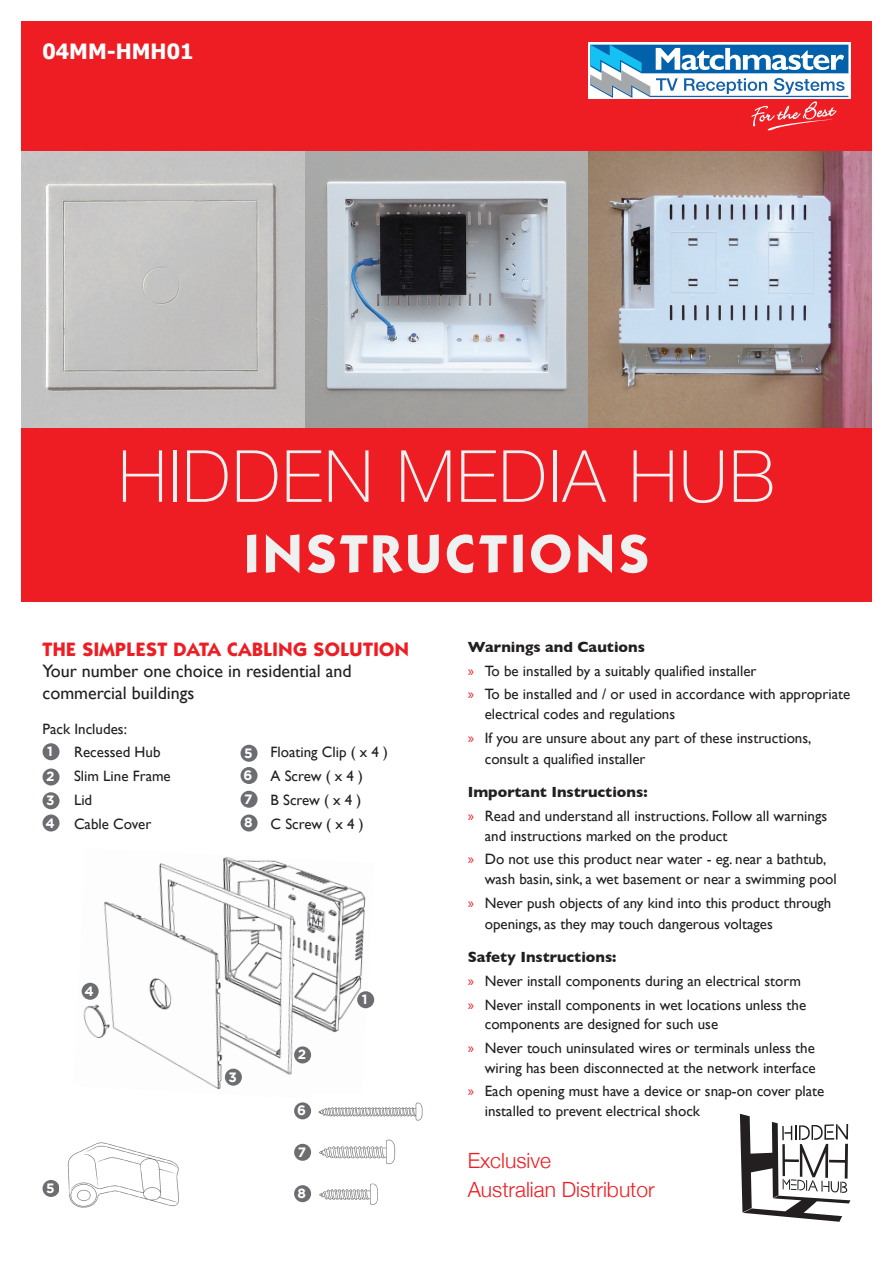
<style>
.page{position:relative;width:893px;height:1263px;background:#fff}
.page>*{position:absolute;margin:0;border:0;box-sizing:border-box;transform-origin:0 0}
.t1{font:100 72px "Helvetica Neue";letter-spacing:.025em;color:#eff0f0}
.t2{font:700 54px "ITC Kabel Std";letter-spacing:.075em;color:#eff0f0}
.t3{font:300 21px/28.5px "Helvetica Neue";color:#ee1d23}
.t4{font:700 21px "Tahoma";color:#fff}
.t5{font:700 19.5px "ITC Kabel Std";letter-spacing:.025em;color:#ee1d23}
.t6{font:18px/21.6px "Gill Sans";color:#231f20}
.t7{font:15px/23.7px "Gill Sans";color:#231f20}
.t8{font:700 13.5px "Gotham";color:#fff}
.s1{font-family:"Gotham";font-weight:700;font-size:13.5px;color:#fff}
.s2{font-weight:700}
.s3{font-family:"Myriad Pro";color:#ee1d23}
</style>
<div class="page">
<div style="left:43px;top:743px;width:17px;height:17px;background:#6c6d70;border-radius:50%"></div>
<div style="left:241px;top:745px;width:17px;height:17px;background:#6c6d70;border-radius:50%"></div>
<div style="left:43px;top:768px;width:17px;height:17px;background:#6c6d70;border-radius:50%"></div>
<div style="left:241px;top:767px;width:17px;height:17px;background:#6c6d70;border-radius:50%"></div>
<div style="left:43px;top:792px;width:17px;height:17px;background:#6c6d70;border-radius:50%"></div>
<div style="left:241px;top:791px;width:17px;height:17px;background:#6c6d70;border-radius:50%"></div>
<div style="left:43px;top:814px;width:17px;height:17px;background:#6c6d70;border-radius:50%"></div>
<div style="left:241px;top:814px;width:17px;height:17px;background:#6c6d70;border-radius:50%"></div>
<div style="left:21px;top:21px;width:851px;height:131px;background:#ee1d23"></div>
<div style="left:21px;top:428px;width:851px;height:174px;background:#ee1d23"></div>
<svg style="left:588px;top:43px;width:262px;height:56px"></svg>
<svg style="left:590px;top:45px;width:258px;height:85px"></svg>
<img style="left:21px;top:152px;width:851px;height:276px">
<svg style="left:740px;top:1114px;width:110px;height:108px"></svg>
<img style="left:81px;top:857px;width:293px;height:233px">
<div style="left:357px;top:991px;width:17px;height:17px;background:#6c6d70;border-radius:50%"></div>
<div style="left:294px;top:1046px;width:17px;height:17px;background:#6c6d70;border-radius:50%"></div>
<div style="left:225px;top:1069px;width:17px;height:17px;background:#6c6d70;border-radius:50%"></div>
<div style="left:82px;top:983px;width:17px;height:17px;background:#6c6d70;border-radius:50%"></div>
<div style="left:43px;top:1180px;width:17px;height:17px;background:#6c6d70;border-radius:50%"></div>
<img style="left:67px;top:1142px;width:112px;height:66px">
<img style="left:311px;top:1102px;width:112px;height:103px">
<div style="left:294px;top:1102px;width:17px;height:17px;background:#6c6d70;border-radius:50%"></div>
<div style="left:294px;top:1144px;width:17px;height:17px;background:#6c6d70;border-radius:50%"></div>
<div style="left:294px;top:1185px;width:17px;height:17px;background:#6c6d70;border-radius:50%"></div>
<h3 class="t4" style="left:43px;top:36px;width:152px">04MM-HMH01</h3>
<h1 class="t1" style="left:118px;top:422px;width:658px">HIDDEN MEDIA HUB</h1>
<h2 class="t2" style="left:244px;top:521px;width:406px">INSTRUCTIONS</h2>
<h3 class="t5" style="left:43px;top:637px;width:368px">THE SIMPLEST DATA CABLING SOLUTION</h3>
<p class="t6" style="left:43px;top:661px;width:311px">Your number one choice in residential and commercial buildings</p>
<p class="t7" style="left:43px;top:716px;width:86px">Pack Includes:</p>
<p class="t8" style="left:47px;top:743px;width:7px">1</p>
<p class="t7" style="left:74px;top:740px;width:88px">Recessed Hub</p>
<p class="t7" style="left:244px;top:740px;width:145px"><span class="s1">5</span> Floating Clip ( x 4 )</p>
<p class="t8" style="left:46px;top:769px;width:10px">2</p>
<p class="t7" style="left:74px;top:764px;width:98px">Slim Line Frame</p>
<p class="t7" style="left:244px;top:764px;width:121px"><span class="s1">6</span> A Screw ( x 4 )</p>
<p class="t8" style="left:46px;top:792px;width:10px">3</p>
<p class="t7" style="left:74px;top:788px;width:20px">Lid</p>
<p class="t7" style="left:244px;top:788px;width:119px"><span class="s1">7</span> B Screw ( x 4 )</p>
<p class="t8" style="left:45px;top:815px;width:11px">4</p>
<p class="t7" style="left:74px;top:811px;width:79px">Cable Cover</p>
<p class="t7" style="left:244px;top:811px;width:121px"><span class="s1">8</span> C Screw ( x 4 )</p>
<p class="t8" style="left:84px;top:983px;width:11px">4</p>
<p class="t8" style="left:46px;top:1180px;width:10px">5</p>
<p class="t8" style="left:228px;top:1069px;width:10px">3</p>
<p class="t8" style="left:298px;top:1047px;width:10px">2</p>
<p class="t8" style="left:297px;top:1103px;width:10px">6</p>
<p class="t8" style="left:298px;top:1144px;width:10px">7</p>
<p class="t8" style="left:298px;top:1185px;width:10px">8</p>
<p class="t8" style="left:362px;top:991px;width:7px">1</p>
<p class="t7" style="left:468px;top:635px;width:384px"><span class="s2">Warnings and Cautions<br></span><span class="s3">»</span> To be installed by a suitably qualified installer<br><span class="s3">»</span> To be installed and / or used in accordance with appropriate</p>
<p class="t7" style="left:468px;top:702px;width:345px;text-indent:17px">electrical codes and regulations<br><span class="s3">»</span> If you are unsure about any part of these instructions,</p>
<p class="t7" style="left:485px;top:747px;width:162px">consult a qualified installer</p>
<p class="t7" style="left:468px;top:780px;width:361px"><span class="s2">Important Instructions:<br></span><span class="s3">»</span> Read and understand all instructions. Follow all warnings</p>
<p class="t7" style="left:468px;top:824px;width:360px;text-indent:17px">and instructions marked on the product<br><span class="s3">»</span> Do not use this product near water - eg. near a bathtub,</p>
<p class="t7" style="left:468px;top:867px;width:371px;text-indent:17px">wash basin, sink, a wet basement or near a swimming pool <span class="s3">»</span> Never push objects of any kind into this product through</p>
<p class="t7" style="left:485px;top:912px;width:290px">openings, as they may touch dangerous voltages</p>
<p class="t7" style="left:468px;top:945px;width:340px"><span class="s2">Safety Instructions:<br></span><span class="s3">»</span> Never install components during an electrical storm <span class="s3">»</span> Never install components in wet locations unless the</p>
<p class="t7" style="left:468px;top:1012px;width:349px;text-indent:17px">components are designed for such use<br><span class="s3">»</span> Never touch uninsulated wires or terminals unless the</p>
<p class="t7" style="left:468px;top:1056px;width:358px;text-align:center">wiring has been disconnected at the network interface<br><span class="s3">»</span> Each opening must have a device or snap-on cover plate</p>
<p class="t7" style="left:485px;top:1099px;width:217px">installed to prevent electrical shock</p>
<h3 class="t3" style="left:468px;top:1145px;width:189px">Exclusive<br>Australian Distributor</h3>
</div>
